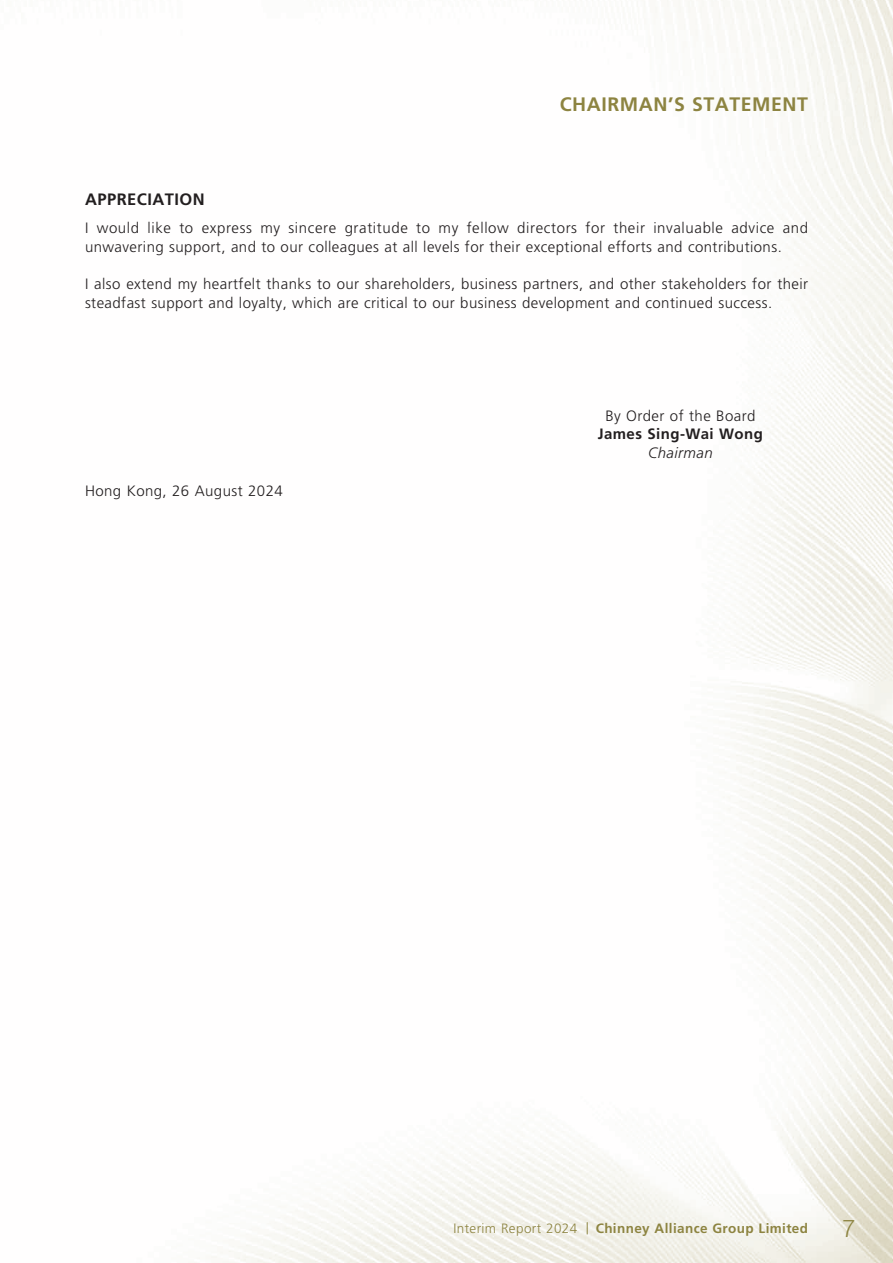
<style>
.page{position:relative;width:893px;height:1263px;background:#fff}
.page>*{position:absolute;margin:0;border:0;box-sizing:border-box;transform-origin:0 0}
.t1{font:300 24px "M Hei HK";color:#8d8441}
.t2{font:700 19.5px "Frutiger LT Std";letter-spacing:.03em;color:#8d8441}
.t3{font:700 16.5px "Frutiger LT Std";letter-spacing:.03em;color:#231f20}
.t4{font:300 15px/18.8px "Frutiger LT Std";letter-spacing:.03em;color:#231f20}
.t5{font:700 15px "Frutiger LT Std";letter-spacing:.03em;color:#231f20}
.t6{font:italic 300 15px "Frutiger LT Std";letter-spacing:.03em;color:#231f20}
.t7{font:700 13.5px "Frutiger LT Std";letter-spacing:.03em;color:#8d8441}
.t8{font:300 13.5px "Frutiger LT Std";letter-spacing:.03em;color:#8d8441}
</style>
<div class="page">
<img style="left:194px;top:0;width:699px;height:1263px">
<svg style="left:587px;top:1222px;width:1px;height:12px"></svg>
<h2 class="t2" style="left:560px;top:93px;width:250px">CHAIRMAN’S STATEMENT</h2>
<p class="t3" style="left:85px;top:190px;width:121px">APPRECIATION</p>
<p class="t4" style="left:85px;top:219px;width:725px">I would like to express my sincere gratitude to my fellow directors for their invaluable advice and unwavering support, and to our colleagues at all levels for their exceptional efforts and contributions.</p>
<p class="t4" style="left:85px;top:275px;width:725px">I also extend my heartfelt thanks to our shareholders, business partners, and other stakeholders for their steadfast support and loyalty, which are critical to our business development and continued success.</p>
<p class="t4" style="left:85px;top:481px;width:199px">Hong Kong, 26 August 2024</p>
<p class="t4" style="left:605px;top:406px;width:152px">By Order of the Board</p>
<p class="t5" style="left:598px;top:425px;width:167px">James Sing-Wai Wong</p>
<p class="t6" style="left:648px;top:444px;width:66px">Chairman</p>
<p class="t8" style="left:453px;top:1220px;width:125px">Interim Report 2024</p>
<p class="t7" style="left:596px;top:1220px;width:214px">Chinney Alliance Group Limited</p>
<h1 class="t1" style="left:842px;top:1212px;width:15px">7</h1>
</div>
